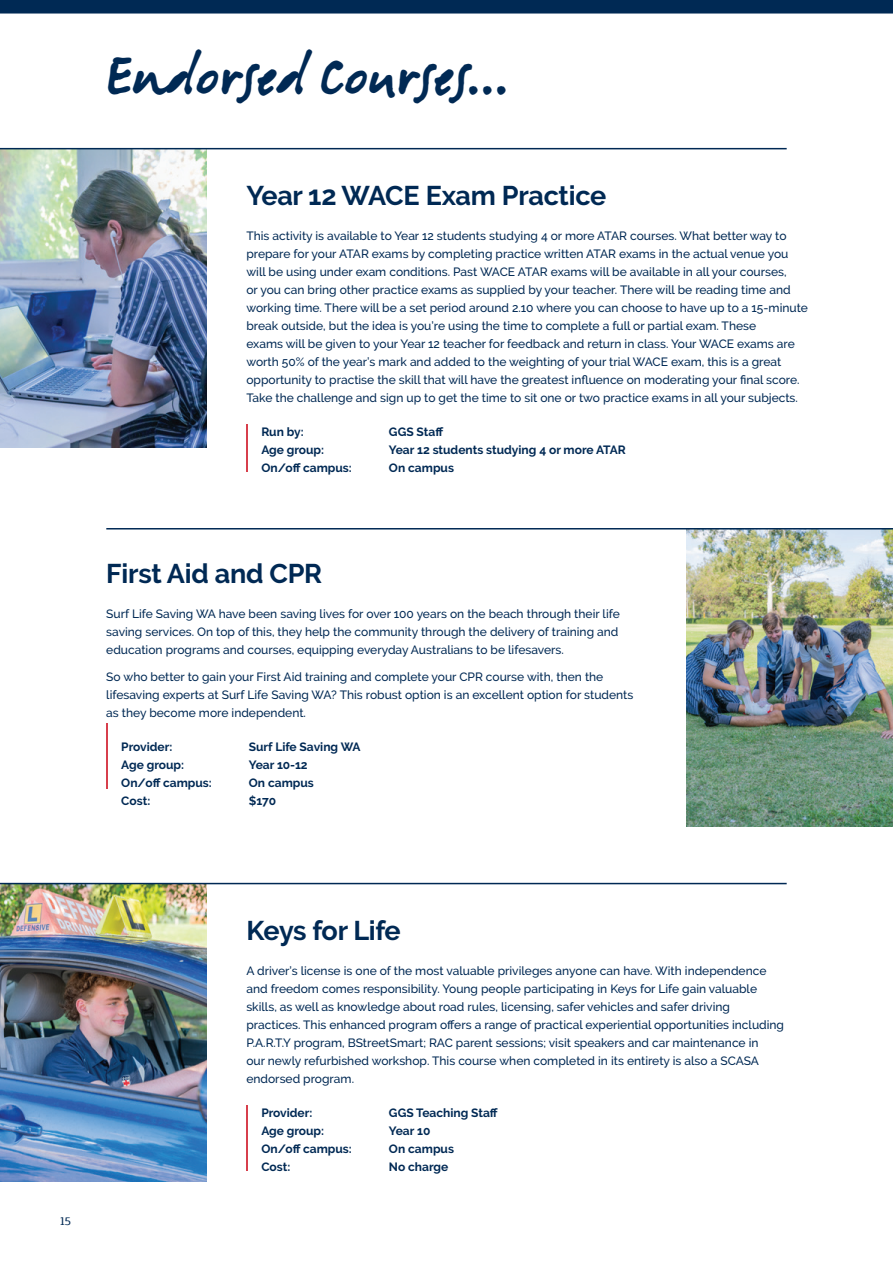
<style>
.page{position:relative;width:893px;height:1263px;background:#fff}
.page>*{position:absolute;margin:0;border:0;box-sizing:border-box;transform-origin:0 0}
.t1{font:49.5px "Berranger Hand ITC Std";color:#002954}
.t2{font:700 27px "Raleway";letter-spacing:-.01em;color:#002954}
.t3{font:500 12px/18px "Raleway";color:#002954}
.t4{font:700 12px "Raleway";color:#002954}
.t5{font:500 11.25px "Maitree";color:#002954}
</style>
<div class="page">
<img style="left:0;top:149px;width:206px;height:298px">
<hr style="left:246px;top:424px;width:2px;height:48px;background:#d73f4c">
<hr style="left:246px;top:1105px;width:2px;height:65px;background:#d73f4c">
<img style="left:0;top:884px;width:206px;height:298px">
<svg style="left:0;top:0;width:893px;height:14px;background:#083059"></svg>
<hr style="left:0;top:148px;width:787px;height:1px;background:#002954">
<hr style="left:0;top:883px;width:787px;height:1px;background:#002954">
<hr style="left:106px;top:723px;width:2px;height:65px;background:#d73f4c">
<img style="left:687px;top:529px;width:206px;height:297px">
<hr style="left:106px;top:528px;width:787px;height:1px;background:#002954">
<h1 class="t1" style="left:106px;top:42px;width:404px">Endorsed Courses...</h1>
<h2 class="t2" style="left:246px;top:180px;width:361px">Year 12 WACE Exam Practice</h2>
<p class="t3" style="left:246px;top:227px;width:563px">This activity is available to Year 12 students studying 4 or more ATAR courses. What better way to prepare for your ATAR exams by completing practice written ATAR exams in the actual venue you will be using under exam conditions. Past WACE ATAR exams will be available in all your courses,<br>or you can bring other practice exams as supplied by your teacher. There will be reading time and working time. There will be a set period around 2.10 where you can choose to have up to a 15-minute break outside, but the idea is you’re using the time to complete a full or partial exam. These<br>exams will be given to your Year 12 teacher for feedback and return in class. Your WACE exams are worth 50% of the year’s mark and added to the weighting of your trial WACE exam, this is a great opportunity to practise the skill that will have the greatest influence on moderating your final score.<br>Take the challenge and sign up to get the time to sit one or two practice exams in all your subjects.</p>
<p class="t4" style="left:261px;top:424px;width:44px">Run by:</p>
<p class="t4" style="left:389px;top:424px;width:56px">GGS Staff</p>
<p class="t4" style="left:261px;top:442px;width:64px">Age group:</p>
<p class="t4" style="left:389px;top:442px;width:238px">Year 12 students studying 4 or more ATAR</p>
<p class="t4" style="left:261px;top:460px;width:92px">On/off campus:</p>
<p class="t4" style="left:389px;top:460px;width:67px">On campus</p>
<h2 class="t2" style="left:106px;top:558px;width:217px">First Aid and CPR</h2>
<p class="t3" style="left:106px;top:605px;width:515px;text-align:justify">Surf Life Saving WA have been saving lives for over 100 years on the beach through their life saving services. On top of this, they help the community through the delivery of training and education programs and courses, equipping everyday Australians to be lifesavers.</p>
<p class="t3" style="left:106px;top:668px;width:529px">So who better to gain your First Aid training and complete your CPR course with, then the lifesaving experts at Surf Life Saving WA? This robust option is an excellent option for students as they become more independent.</p>
<p class="t4" style="left:121px;top:740px;width:53px">Provider:</p>
<p class="t4" style="left:249px;top:740px;width:113px">Surf Life Saving WA</p>
<p class="t4" style="left:121px;top:758px;width:64px">Age group:</p>
<p class="t4" style="left:249px;top:758px;width:60px">Year 10-12</p>
<p class="t4" style="left:121px;top:776px;width:92px">On/off campus:</p>
<p class="t4" style="left:249px;top:776px;width:67px">On campus</p>
<p class="t4" style="left:121px;top:794px;width:31px">Cost:</p>
<p class="t4" style="left:249px;top:794px;width:29px">$170</p>
<p class="t5" style="left:60px;top:1211px;width:12px">15</p>
<h2 class="t2" style="left:246px;top:915px;width:156px">Keys for Life</h2>
<p class="t3" style="left:246px;top:961px;width:539px">A driver’s license is one of the most valuable privileges anyone can have. With independence and freedom comes responsibility. Young people participating in Keys for Life gain valuable skills, as well as knowledge about road rules, licensing, safer vehicles and safer driving practices. This enhanced program offers a range of practical experiential opportunities including P.A.R.T.Y program, BStreetSmart; RAC parent sessions; visit speakers and car maintenance in<br>our newly refurbished workshop. This course when completed in its entirety is also a SCASA endorsed program.</p>
<p class="t4" style="left:261px;top:1105px;width:53px">Provider:</p>
<p class="t4" style="left:389px;top:1105px;width:110px">GGS Teaching Staff</p>
<p class="t4" style="left:261px;top:1123px;width:64px">Age group:</p>
<p class="t4" style="left:389px;top:1123px;width:43px">Year 10</p>
<p class="t4" style="left:261px;top:1141px;width:92px">On/off campus:</p>
<p class="t4" style="left:389px;top:1141px;width:67px">On campus</p>
<p class="t4" style="left:261px;top:1159px;width:31px">Cost:</p>
<p class="t4" style="left:389px;top:1159px;width:61px">No charge</p>
</div>
